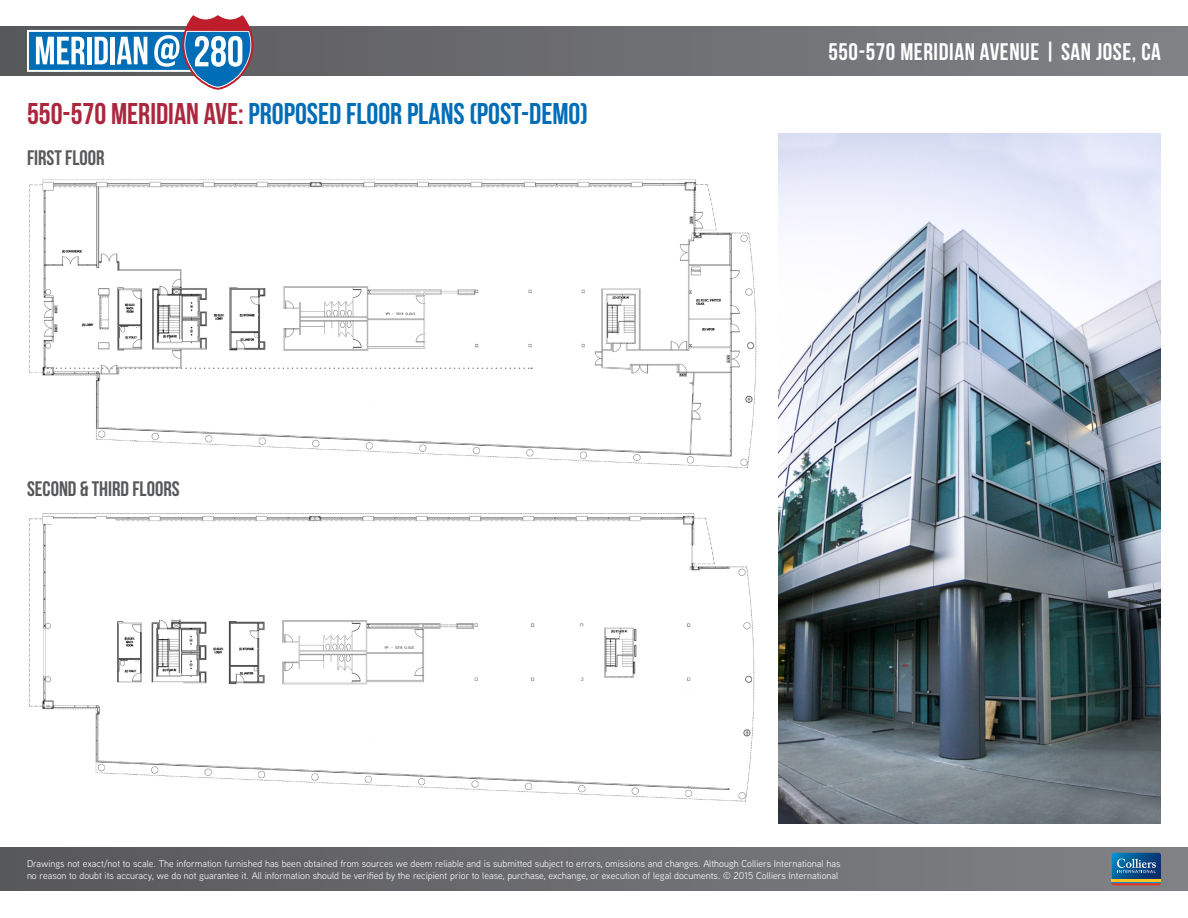
<style>
.page{position:relative;width:1188px;height:918px;background:#fff}
.page>*{position:absolute;margin:0;border:0;box-sizing:border-box;transform-origin:0 0}
.t1{font:30px "Bebas Neue";color:#006db7}
.t2{font:24px "Bebas Neue";letter-spacing:.025em;color:#fff}
.t3{font:21px "Bebas Neue";color:#57585a}
.t4{font:9.75px/12px "Aaux Next";color:#fff}
.s1{color:#aa273e}
</style>
<div class="page">
<div style="left:0;top:847px;width:1188px;height:44px;background:linear-gradient(to right,#58585b,#818284)"></div>
<svg style="left:0;top:26px;width:1188px;height:49px;background:#707174"></svg>
<svg style="left:1112px;top:853px;width:49px;height:32px;background:#406c8a"></svg>
<svg style="left:27px;top:15px;width:226px;height:75px"></svg>
<img style="left:29px;top:179px;width:728px;height:289px">
<img style="left:29px;top:513px;width:726px;height:289px">
<svg style="left:47px;top:368px;width:485px;height:1px"></svg>
<img style="left:778px;top:133px;width:383px;height:691px">
<p class="t1" style="left:27px;top:97px;width:563px"><span class="s1">550-570 MERIDIAN AVE:</span> PROPOSED FLOOR PLANS (POST-DEMO)</p>
<p class="t3" style="left:27px;top:147px;width:79px">FIRST FLOOR</p>
<p class="t3" style="left:27px;top:477px;width:154px">SECOND &amp; THIRD FLOORS</p>
<h2 class="t2" style="left:828px;top:38px;width:334px">550-570 MERIDIAN AVENUE | SAN JOSE, CA</h2>
<p class="t4" style="left:27px;top:857px;width:815px">Drawings not exact/not to scale. The information furnished has been obtained from sources we deem reliable and is submitted subject to errors, omissions and changes. Although Colliers International has no reason to doubt its accuracy, we do not guarantee it. All information should be verified by the recipient prior to lease, purchase, exchange, or execution of legal documents. © 2015 Colliers International</p>
</div>
